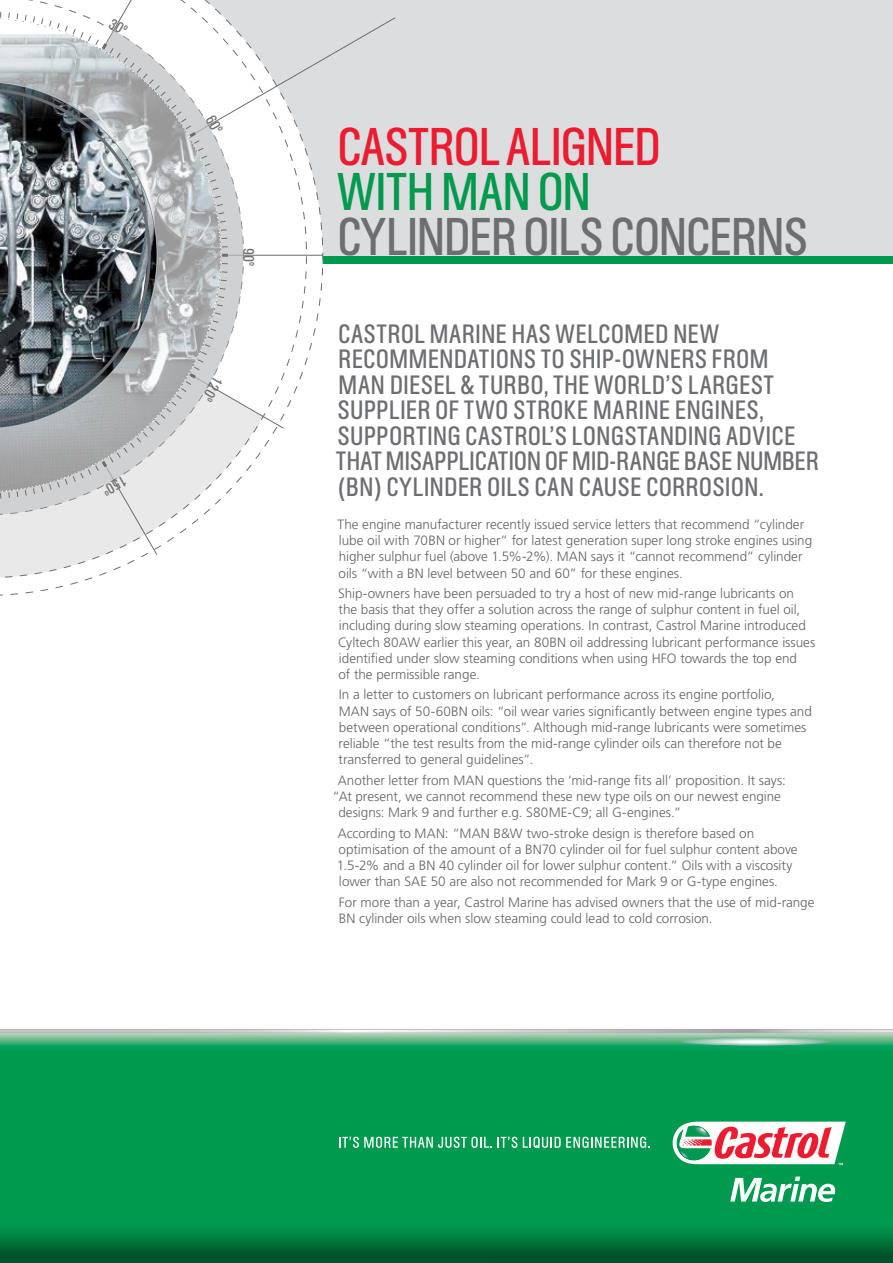
<style>
.page{position:relative;width:893px;height:1263px;background:#fff}
.page>*{position:absolute;margin:0;border:0;box-sizing:border-box;transform-origin:0 0}
.t1{font:48px "Ad Buch SB Con";letter-spacing:-.035em;color:#6d6e71}
.t2{font:48px "Ad Buch SB Con";letter-spacing:-.025em;color:#ed1b2f}
.t3{font:48px "Ad Buch SB Con";letter-spacing:-.02em;color:#009a4e}
.t4{font:24px/25.5px "Ad Buch SB Con";letter-spacing:.005em;color:#6d6e71}
.t5{font:13.8px "Ad Buch SB Con";color:#6d6e71}
.t6{font:300 13.5px/16.2px "Frutiger LT Std";color:#636466}
</style>
<div class="page">
<div style="left:0;top:255px;width:893px;height:9px;background:#009a4e"></div>
<div style="left:0;top:1029px;width:893px;height:234px;background:#009a4e"></div>
<svg style="left:0;top:1029px;width:893px;height:4px;background:#c2c4c6"></svg>
<svg style="left:0;top:1033px;width:893px;height:15px;background:#5cb787"></svg>
<div style="left:0;top:1223px;width:893px;height:40px;background:linear-gradient(to bottom,#009e50,#004a26)"></div>
<svg style="left:673px;top:1037px;width:164px;height:9px"></svg>
<svg style="left:675px;top:1037px;width:160px;height:9px"></svg>
<svg style="left:676px;top:1037px;width:158px;height:9px"></svg>
<svg style="left:677px;top:1037px;width:156px;height:9px"></svg>
<svg style="left:678px;top:1037px;width:154px;height:9px"></svg>
<div style="left:679px;top:1037px;width:152px;height:8px;background:#63b388;border-radius:50%"></div>
<div style="left:680px;top:1037px;width:150px;height:8px;background:#6eb58e;border-radius:50%"></div>
<svg style="left:682px;top:1037px;width:145px;height:8px"></svg>
<div style="left:683px;top:1038px;width:144px;height:7px;background:#79b699;border-radius:50%"></div>
<div style="left:684px;top:1038px;width:142px;height:7px;background:#7db79b;border-radius:50%"></div>
<div style="left:684px;top:1038px;width:141px;height:7px;background:#78b69a;border-radius:50%"></div>
<div style="left:685px;top:1038px;width:140px;height:7px;background:#7cb89c;border-radius:50%"></div>
<div style="left:685px;top:1038px;width:139px;height:7px;background:#7fb89e;border-radius:50%"></div>
<div style="left:686px;top:1038px;width:138px;height:7px;background:#83bba1;border-radius:50%"></div>
<div style="left:688px;top:1038px;width:134px;height:7px;background:#89bda6;border-radius:50%"></div>
<div style="left:690px;top:1038px;width:129px;height:7px;background:#93c5ae;border-radius:50%"></div>
<div style="left:691px;top:1038px;width:128px;height:7px;background:#94c6af;border-radius:50%"></div>
<div style="left:691px;top:1038px;width:127px;height:7px;background:#8fc0a9;border-radius:50%"></div>
<div style="left:692px;top:1038px;width:126px;height:7px;background:#96c7b0;border-radius:50%"></div>
<div style="left:692px;top:1038px;width:125px;height:7px;background:#97c7b1;border-radius:50%"></div>
<div style="left:694px;top:1038px;width:122px;height:7px;background:#9bc9b4;border-radius:50%"></div>
<div style="left:694px;top:1038px;width:121px;height:7px;background:#9cc9b4;border-radius:50%"></div>
<div style="left:696px;top:1038px;width:117px;height:7px;background:#a0cbb7;border-radius:50%"></div>
<div style="left:698px;top:1038px;width:113px;height:7px;background:#a4cdba;border-radius:50%"></div>
<div style="left:699px;top:1038px;width:111px;height:6px;background:#a6cebb;border-radius:50%"></div>
<div style="left:701px;top:1039px;width:107px;height:5px;background:#aad0be;border-radius:50%"></div>
<div style="left:703px;top:1039px;width:103px;height:5px;background:#aed3c1;border-radius:50%"></div>
<div style="left:705px;top:1039px;width:99px;height:5px;background:#b2d5c4;border-radius:50%"></div>
<div style="left:707px;top:1039px;width:95px;height:5px;background:#b6d6c6;border-radius:50%"></div>
<div style="left:709px;top:1039px;width:91px;height:5px;background:#bad8c9;border-radius:50%"></div>
<div style="left:711px;top:1039px;width:87px;height:5px;background:#bedbcd;border-radius:50%"></div>
<div style="left:713px;top:1039px;width:83px;height:5px;background:#c2ddd0;border-radius:50%"></div>
<div style="left:716px;top:1039px;width:76px;height:5px;background:#c8e0d4;border-radius:50%"></div>
<hr style="left:717px;top:1040px;width:75px;height:4px;background:#c9e1d5;border-radius:50%">
<hr style="left:718px;top:1040px;width:73px;height:4px;background:#c4dcd0;border-radius:50%">
<hr style="left:718px;top:1040px;width:72px;height:4px;background:#cde2d7;border-radius:50%">
<hr style="left:719px;top:1040px;width:71px;height:3px;background:#cee3d8;border-radius:50%">
<hr style="left:721px;top:1040px;width:67px;height:3px;background:#d2e6db;border-radius:50%">
<hr style="left:721px;top:1040px;width:66px;height:3px;background:#d3e6dc;border-radius:50%">
<hr style="left:723px;top:1040px;width:62px;height:3px;background:#d7e8e0;border-radius:50%">
<hr style="left:725px;top:1040px;width:58px;height:3px;background:#dcebe3;border-radius:50%">
<hr style="left:728px;top:1040px;width:53px;height:3px;background:#e1ede7;border-radius:50%">
<hr style="left:730px;top:1040px;width:49px;height:3px;background:#e5f0ea;border-radius:50%">
<hr style="left:731px;top:1040px;width:46px;height:3px;background:#e9f2ed;border-radius:50%">
<hr style="left:733px;top:1041px;width:42px;height:2px;background:#eef5f0;border-radius:50%">
<hr style="left:736px;top:1041px;width:36px;height:2px;background:#f6f9f7;border-radius:50%">
<hr style="left:738px;top:1041px;width:32px;height:2px;background:#fdfefd;border-radius:50%">
<div style="left:0;top:0;width:893px;height:255px;background:#dcddde"></div>
<svg style="left:672px;top:1121px;width:174px;height:44px;background:#d0b3ac"></svg>
<svg style="left:730px;top:1176px;width:105px;height:26px"></svg>
<svg style="left:339px;top:1137px;width:178px;height:11px"></svg>
<svg style="left:523px;top:1137px;width:127px;height:12px"></svg>
<svg style="left:280px;top:44px;width:69px;height:363px"></svg>
<svg style="left:254px;top:52px;width:26px;height:395px;fill:#fff"></svg>
<svg style="left:0;top:385px;width:263px;height:193px"></svg>
<svg style="left:0;top:21px;width:254px;height:505px"></svg>
<svg style="left:217px;top:304px;width:6px;height:2px"></svg>
<svg style="left:218px;top:296px;width:7px;height:2px"></svg>
<svg style="left:0;top:312px;width:221px;height:236px;background:#b0b3b6"></svg>
<svg style="left:219px;top:288px;width:7px;height:2px"></svg>
<svg style="left:0;top:0;width:228px;height:257px"></svg>
<p class="t5" style="left:130px;top:487px;width:27px;rotate:150deg">150º</p>
<p class="t5" style="left:258px;top:248px;width:20px;rotate:90deg">90º</p>
<p class="t5" style="left:226px;top:382px;width:27px;rotate:120deg">120º</p>
<h1 class="t2" style="left:337px;top:117px;width:326px">CASTROL ALIGNED</h1>
<h1 class="t3" style="left:337px;top:162px;width:256px">WITH MAN ON</h1>
<h1 class="t1" style="left:337px;top:207px;width:473px">CYLINDER OILS CONCERNS</h1>
<p class="t4" style="left:336px;top:321px;width:484px">CASTROL MARINE HAS WELCOMED NEW RECOMMENDATIONS TO SHIP-OWNERS FROM<br>MAN DIESEL &amp; TURBO, THE WORLD’S LARGEST SUPPLIER OF TWO STROKE MARINE ENGINES, SUPPORTING CASTROL’S LONGSTANDING ADVICE THAT MISAPPLICATION OF MID-RANGE BASE NUMBER (BN) CYLINDER OILS CAN CAUSE CORROSION.</p>
<p class="t6" style="left:338px;top:516px;width:476px">The engine manufacturer recently issued service letters that recommend “cylinder lube oil with 70BN or higher” for latest generation super long stroke engines using higher sulphur fuel (above 1.5%-2%). MAN says it “cannot recommend” cylinder oils “with a BN level between 50 and 60” for these engines.</p>
<p class="t6" style="left:338px;top:585px;width:479px">Ship-owners have been persuaded to try a host of new mid-range lubricants on the basis that they offer a solution across the range of sulphur content in fuel oil, including during slow steaming operations. In contrast, Castrol Marine introduced Cyltech 80AW earlier this year, an 80BN oil addressing lubricant performance issues identified under slow steaming conditions when using HFO towards the top end<br>of the permissible range.</p>
<p class="t6" style="left:339px;top:687px;width:475px">In a letter to customers on lubricant performance across its engine portfolio,<br>MAN says of 50-60BN oils: “oil wear varies significantly between engine types and between operational conditions”. Although mid-range lubricants were sometimes reliable “the test results from the mid-range cylinder oils can therefore not be transferred to general guidelines”.</p>
<p class="t6" style="left:338px;top:772px;width:450px">Another letter from MAN questions the ‘mid-range fits all’ proposition. It says:</p>
<p class="t6" style="left:332px;top:788px;width:450px">“At present, we cannot recommend these new type oils on our newest engine</p>
<p class="t6" style="left:338px;top:804px;width:344px">designs: Mark 9 and further e.g. S80ME-C9; all G-engines.”</p>
<p class="t6" style="left:337px;top:825px;width:462px">According to MAN: “MAN B&amp;W two-stroke design is therefore based on optimisation of the amount of a BN70 cylinder oil for fuel sulphur content above 1.5-2% and a BN 40 cylinder oil for lower sulphur content.” Oils with a viscosity lower than SAE 50 are also not recommended for Mark 9 or G-type engines.</p>
<p class="t6" style="left:339px;top:894px;width:477px">For more than a year, Castrol Marine has advised owners that the use of mid-range<br>BN cylinder oils when slow steaming could lead to cold corrosion.</p>
</div>
